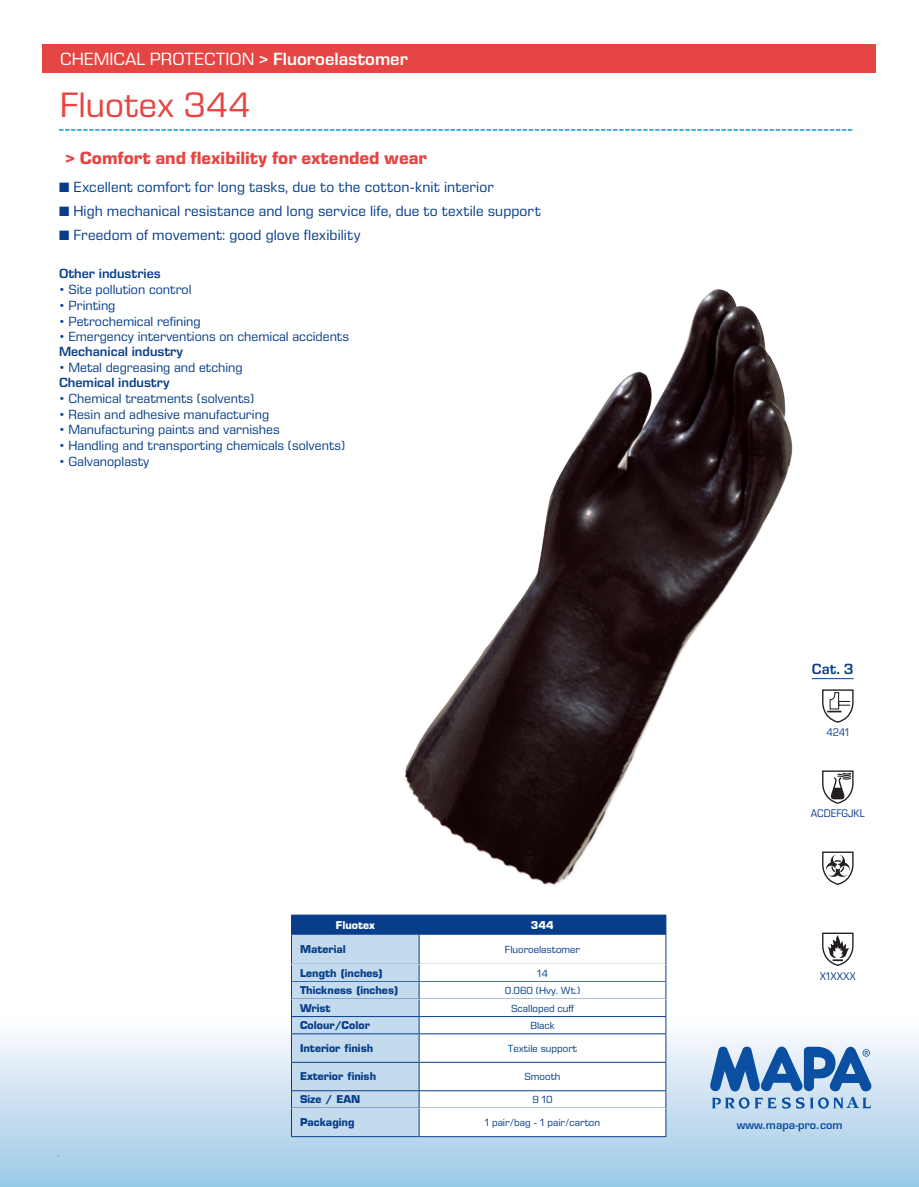
<style>
.page{position:relative;width:919px;height:1187px;background:#fff}
.page>*{position:absolute;margin:0;border:0;box-sizing:border-box;transform-origin:0 0}
.chemical_protection{font:36px "Eurostile Next LT Pro";color:#e54643}
.chemical_protection-2{font:700 18px "Eurostile Next LT Pro";color:#e54643}
.disposable{font:18px "Eurostile Next LT Pro";color:#fff}
.t1{font:700 15.75px "Georgia";color:#0a4fa2}
.caractéristiques_puc{font:15px "Eurostile Next LT Pro";letter-spacing:.005em;color:#083e89}
.categorie{font:600 15px "Eurostile Next LT Pro";color:#083e89}
.sect_txt{font:13.5px "Eurostile Next LT Pro";color:#083e89}
.sect_txt-2{font:600 13.5px "Eurostile Next LT Pro";color:#083e89}
.performances{font:11.25px "Eurostile Next LT Pro";color:#083e89;scale:.9 1}
.t2{font:600 10.95px "Eurostile";color:#0a4fa2}
.tableau_gras{font:700 10.5px "Eurostile LT Std";color:#083e89}
.tableau_roman{font:10.5px "Eurostile Next LT Pro";color:#083e89}
.tableau_gras-2{font:700 10.5px "Eurostile LT Std";color:#fff}
.t3{font:condensed 7.5px "Helvetica Neue LT Std";color:#083e89;scale:.9 1}
.s1{font-weight:600}
</style>
<div class="page">
<div style="left:0;top:1020px;width:918px;height:166px;background:linear-gradient(to bottom,#fdfbfd,#9cc9e6)"></div>
<svg style="left:710px;top:1046px;width:161px;height:62px;background:#779fcd"></svg>
<div style="left:42px;top:45px;width:833px;height:27px;background:#e54643"></div>
<svg style="left:59px;top:129px;width:793px;height:2px;background:#6fc6eb"></svg>
<hr style="left:811px;top:678px;width:42px;height:1px;background:#083e89">
<svg style="left:822px;top:689px;width:31px;height:33px"></svg>
<svg style="left:822px;top:770px;width:31px;height:33px"></svg>
<svg style="left:822px;top:851px;width:31px;height:33px"></svg>
<svg style="left:822px;top:932px;width:31px;height:33px"></svg>
<hr style="left:291px;top:1136px;width:128px;height:1px;background:#083e89">
<hr style="left:419px;top:1136px;width:247px;height:1px;background:#083e89">
<hr style="left:291px;top:914px;width:128px;height:1px;background:#083e89">
<hr style="left:419px;top:914px;width:247px;height:1px;background:#083e89">
<svg style="left:291px;top:915px;width:375px;height:221px"></svg>
<hr style="left:419px;top:1016px;width:247px;height:1px;background:#083e89">
<img style="left:405px;top:289px;width:388px;height:597px">
<p class="disposable" style="left:60px;top:49px;width:349px">CHEMICAL PROTECTION <span class="s1">&gt; Fluoroelastomer</span></p>
<p class="chemical_protection" style="left:60px;top:85px;width:192px">Fluotex 344</p>
<p class="chemical_protection-2" style="left:65px;top:148px;width:363px">&gt; Comfort and flexibility for extended wear</p>
<p class="caractéristiques_puc" style="left:59px;top:179px;width:436px">■ Excellent comfort for long tasks, due to the cotton-knit interior</p>
<p class="caractéristiques_puc" style="left:59px;top:202px;width:483px">■ High mechanical resistance and long service life, due to textile support</p>
<p class="caractéristiques_puc" style="left:59px;top:226px;width:303px">■ Freedom of movement: good glove flexibility</p>
<p class="sect_txt-2" style="left:59px;top:266px;width:103px">Other industries</p>
<p class="sect_txt" style="left:59px;top:282px;width:134px">• Site pollution control</p>
<p class="sect_txt" style="left:59px;top:298px;width:58px">• Printing</p>
<p class="sect_txt" style="left:59px;top:314px;width:143px">• Petrochemical refining</p>
<p class="sect_txt" style="left:59px;top:329px;width:291px">• Emergency interventions on chemical accidents</p>
<p class="sect_txt-2" style="left:59px;top:344px;width:126px">Mechanical industry</p>
<p class="sect_txt" style="left:59px;top:360px;width:185px">• Metal degreasing and etching</p>
<p class="sect_txt-2" style="left:59px;top:375px;width:112px">Chemical industry</p>
<p class="sect_txt" style="left:59px;top:391px;width:197px">• Chemical treatments (solvents)</p>
<p class="sect_txt" style="left:59px;top:407px;width:212px">• Resin and adhesive manufacturing</p>
<p class="sect_txt" style="left:59px;top:422px;width:222px">• Manufacturing paints and varnishes</p>
<p class="sect_txt" style="left:59px;top:438px;width:287px">• Handling and transporting chemicals (solvents)</p>
<p class="sect_txt" style="left:59px;top:454px;width:92px">• Galvanoplasty</p>
<p class="tableau_gras-2" style="left:336px;top:918px;width:41px">Fluotex</p>
<p class="tableau_gras-2" style="left:531px;top:918px;width:24px">344</p>
<p class="tableau_gras" style="left:300px;top:942px;width:47px">Material</p>
<p class="tableau_roman" style="left:505px;top:943px;width:77px">Fluoroelastomer</p>
<p class="tableau_gras" style="left:300px;top:966px;width:84px">Length (inches)</p>
<p class="tableau_roman" style="left:537px;top:967px;width:12px">14</p>
<p class="tableau_gras" style="left:300px;top:983px;width:100px">Thickness (inches)</p>
<p class="tableau_roman" style="left:505px;top:984px;width:77px">0.060 (Hvy. Wt.)</p>
<p class="tableau_gras" style="left:300px;top:1001px;width:32px">Wrist</p>
<p class="tableau_roman" style="left:511px;top:1002px;width:64px">Scalloped cuff</p>
<p class="tableau_gras" style="left:300px;top:1018px;width:71px">Colour/Color</p>
<p class="tableau_roman" style="left:530px;top:1019px;width:26px">Black</p>
<p class="tableau_gras" style="left:300px;top:1041px;width:75px">Interior finish</p>
<p class="tableau_roman" style="left:508px;top:1042px;width:71px">Textile support</p>
<p class="tableau_gras" style="left:300px;top:1069px;width:78px">Exterior finish</p>
<p class="tableau_roman" style="left:524px;top:1070px;width:38px">Smooth</p>
<p class="t3" style="left:58px;top:1149px;width:3px">.</p>
<p class="tableau_gras" style="left:300px;top:1092px;width:62px">Size / EAN</p>
<p class="tableau_roman" style="left:532px;top:1093px;width:22px">9 10</p>
<p class="tableau_gras" style="left:300px;top:1115px;width:56px">Packaging</p>
<p class="tableau_roman" style="left:485px;top:1116px;width:117px">1 pair/bag - 1 pair/carton</p>
<p class="categorie" style="left:811px;top:660px;width:43px">Cat. 3</p>
<p class="performances" style="left:826px;top:726px;width:27px">4241</p>
<p class="performances" style="left:810px;top:807px;width:61px">ACDEFGJKL</p>
<p class="performances" style="left:819px;top:969px;width:41px">X1XXXX</p>
<p class="t1" style="left:846px;top:1092px;width:13px">A</p>
<p class="t2" style="left:736px;top:1117px;width:107px">www.mapa-pro.com</p>
</div>
